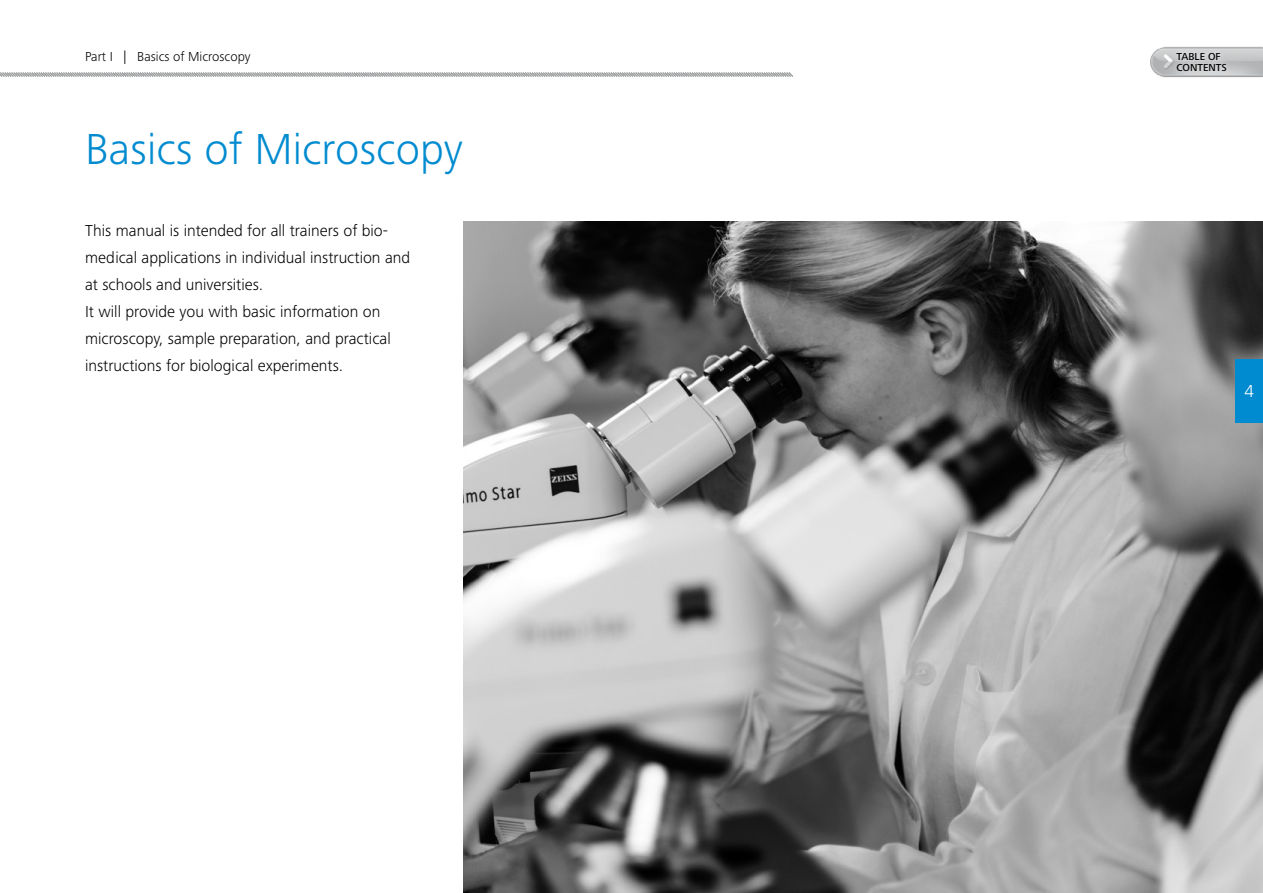
<style>
.page{position:relative;width:1263px;height:893px;background:#fff}
.page>*{position:absolute;margin:0;border:0;box-sizing:border-box;transform-origin:0 0}
.t1{font:300 45px "Zeiss Frutiger Next Pro";color:#008bd0}
.t2{font:300 18px "Zeiss Frutiger Next Pro";color:#fff}
.t3{font:300 16.5px/27px "Zeiss Frutiger Next Pro";color:#000}
.t4{font:300 13.5px "Zeiss Frutiger Next Pro";color:#000}
.t5{font:500 10.5px/10.5px "Zeiss Frutiger Next Pro";color:#000}
</style>
<div class="page">
<img style="left:463px;top:221px;width:800px;height:672px">
<img style="left:1150px;top:46px;width:113px;height:32px">
<div style="left:1171px;top:48px;width:61px;height:28px;background:#fff;opacity:.75"></div>
<svg style="left:0;top:72px;width:793px;height:5px;background:#bbbdbd"></svg>
<div style="left:1235px;top:359px;width:28px;height:64px;background:#008bd0"></div>
<p class="t4" style="left:85px;top:49px;width:167px">Part I | Basics of Microscopy</p>
<h1 class="t1" style="left:85px;top:123px;width:379px">Basics of Microscopy</h1>
<p class="t3" style="left:85px;top:217px;width:327px">This manual is intended for all trainers of bio&shy;medical applications in individual instruction and at schools and universities.<br>It will provide you with basic information on microscopy, sample preparation, and practical instructions for biological experiments.</p>
<p class="t5" style="left:1176px;top:52px;width:52px">TABLE OF<br>CONTENTS</p>
<p class="t2" style="left:1244px;top:380px;width:11px">4</p>
</div>
